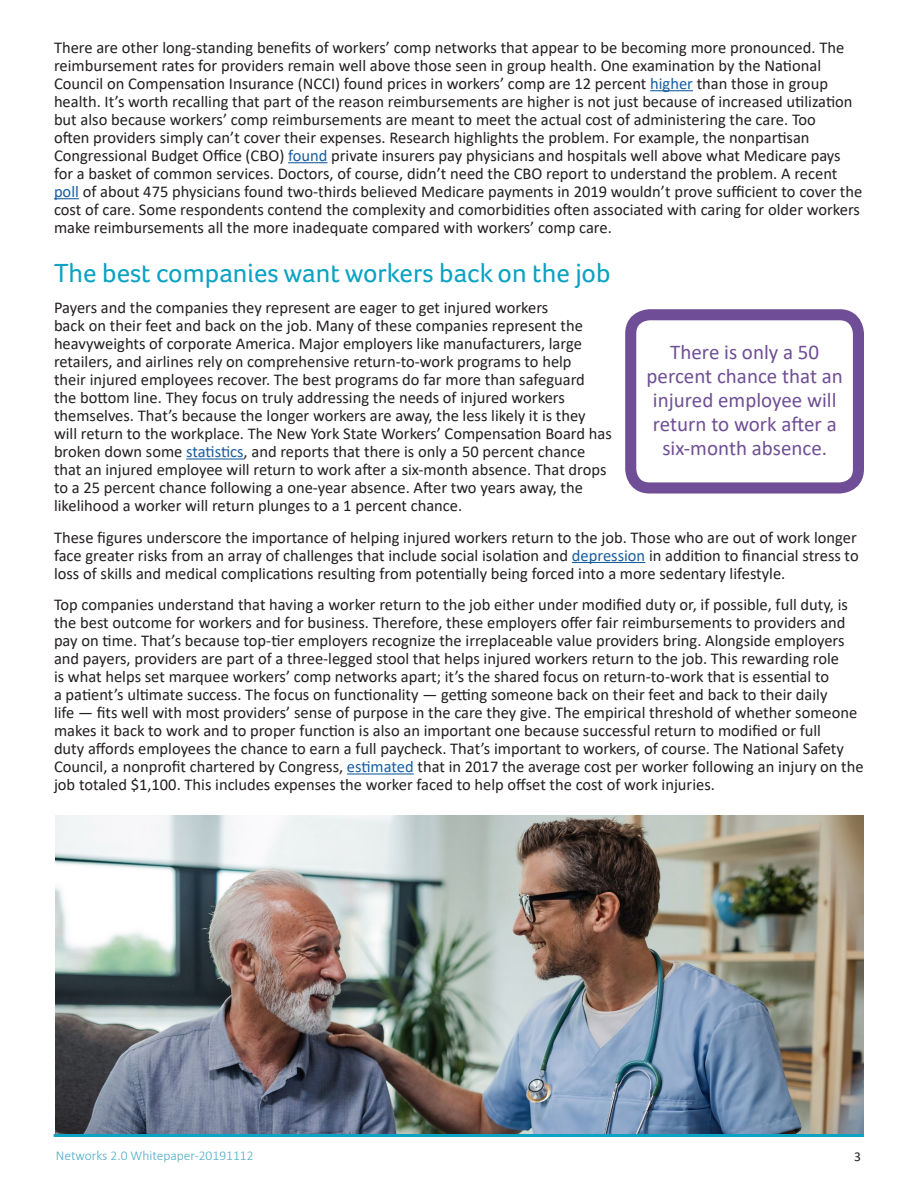
<style>
.page{position:relative;width:918px;height:1188px;background:#fff}
.page>*{position:absolute;margin:0;border:0;box-sizing:border-box;transform-origin:0 0}
.Paragraph_Head{font:27px "Foco";color:#0ba2c3}
.Body{font:21px/24px "Calibri";color:#704f96;text-align:center}
.Body-2{font:16.5px/18px "Calibri";color:#231f20}
.t1{font:300 13.5px "Calibri";color:#4aabc7}
.t2{font:13.5px "Calibri";color:#231f20}
.s1{color:#175d9e}
</style>
<div class="page">
<hr style="left:54px;top:1134px;width:810px;height:3px;background:#0ba2c3">
<hr style="left:650px;top:90px;width:43px;height:1px;background:#175d9e">
<hr style="left:288px;top:162px;width:39px;height:1px;background:#175d9e">
<svg style="left:54px;top:198px;width:25px;height:1px"></svg>
<hr style="left:186px;top:458px;width:58px;height:2px;background:#175d9e">
<hr style="left:572px;top:562px;width:73px;height:1px;background:#175d9e">
<hr style="left:347px;top:773px;width:67px;height:2px;background:#175d9e">
<div style="left:625px;top:309px;width:239px;height:185px;border:11px solid #704e97;border-radius:19px"></div>
<img style="left:56px;top:816px;width:808px;height:318px">
<p class="Body-2" style="left:54px;top:38px;width:810px">There are other long-standing benefits of workers’ comp networks that appear to be becoming more pronounced. The reimbursement rates for providers remain well above those seen in group health. One examination by the National Council on Compensation Insurance (NCCI) found prices in workers’ comp are 12 percent <span class="s1">higher</span> than those in group health. It’s worth recalling that part of the reason reimbursements are higher is not just because of increased utilization but also because workers’ comp reimbursements are meant to meet the actual cost of administering the care. Too<br>often providers simply can’t cover their expenses. Research highlights the problem. For example, the nonpartisan Congressional Budget Office (CBO) <span class="s1">found</span> private insurers pay physicians and hospitals well above what Medicare pays for a basket of common services. Doctors, of course, didn’t need the CBO report to understand the problem. A recent <span class="s1">poll</span> of about 475 physicians found two-thirds believed Medicare payments in 2019 wouldn’t prove sufficient to cover the cost of care. Some respondents contend the complexity and comorbidities often associated with caring for older workers make reimbursements all the more inadequate compared with workers’ comp care.</p>
<p class="Paragraph_Head" style="left:54px;top:257px;width:558px">The best companies want workers back on the job</p>
<p class="Body-2" style="left:54px;top:298px;width:559px">Payers and the companies they represent are eager to get injured workers<br>back on their feet and back on the job. Many of these companies represent the heavyweights of corporate America. Major employers like manufacturers, large retailers, and airlines rely on comprehensive return-to-work programs to help<br>their injured employees recover. The best programs do far more than safeguard<br>the bottom line. They focus on truly addressing the needs of injured workers themselves. That’s because the longer workers are away, the less likely it is they will return to the workplace. The New York State Workers’ Compensation Board has broken down some <span class="s1">statistics</span>, and reports that there is only a 50 percent chance that an injured employee will return to work after a six-month absence. That drops to a 25 percent chance following a one-year absence. After two years away, the likelihood a worker will return plunges to a 1 percent chance.</p>
<p class="Body-2" style="left:54px;top:528px;width:806px;text-align:justify">These figures underscore the importance of helping injured workers return to the job. Those who are out of work longer face greater risks from an array of challenges that include social isolation and <span class="s1">depression</span> in addition to financial stress to loss of skills and medical complications resulting from potentially being forced into a more sedentary lifestyle.</p>
<p class="Body-2" style="left:54px;top:595px;width:811px">Top companies understand that having a worker return to the job either under modified duty or, if possible, full duty, is the best outcome for workers and for business. Therefore, these employers offer fair reimbursements to providers and pay on time. That’s because top-tier employers recognize the irreplaceable value providers bring. Alongside employers and payers, providers are part of a three-legged stool that helps injured workers return to the job. This rewarding role<br>is what helps set marquee workers’ comp networks apart; it’s the shared focus on return-to-work that is essential to<br>a patient’s ultimate success. The focus on functionality — getting someone back on their feet and back to their daily<br>life — fits well with most providers’ sense of purpose in the care they give. The empirical threshold of whether someone makes it back to work and to proper function is also an important one because successful return to modified or full<br>duty affords employees the chance to earn a full paycheck. That’s important to workers, of course. The National Safety Council, a nonprofit chartered by Congress, <span class="s1">estimated</span> that in 2017 the average cost per worker following an injury on the job totaled $1,100. This includes expenses the worker faced to help offset the cost of work injuries.</p>
<p class="Body" style="left:647px;top:340px;width:198px">There is only a 50 percent chance that an injured employee will return to work after a six-month absence.</p>
<p class="t1" style="left:56px;top:1147px;width:199px">Networks 2.0 Whitepaper-20191112</p>
<p class="t2" style="left:854px;top:1147px;width:8px">3</p>
</div>
